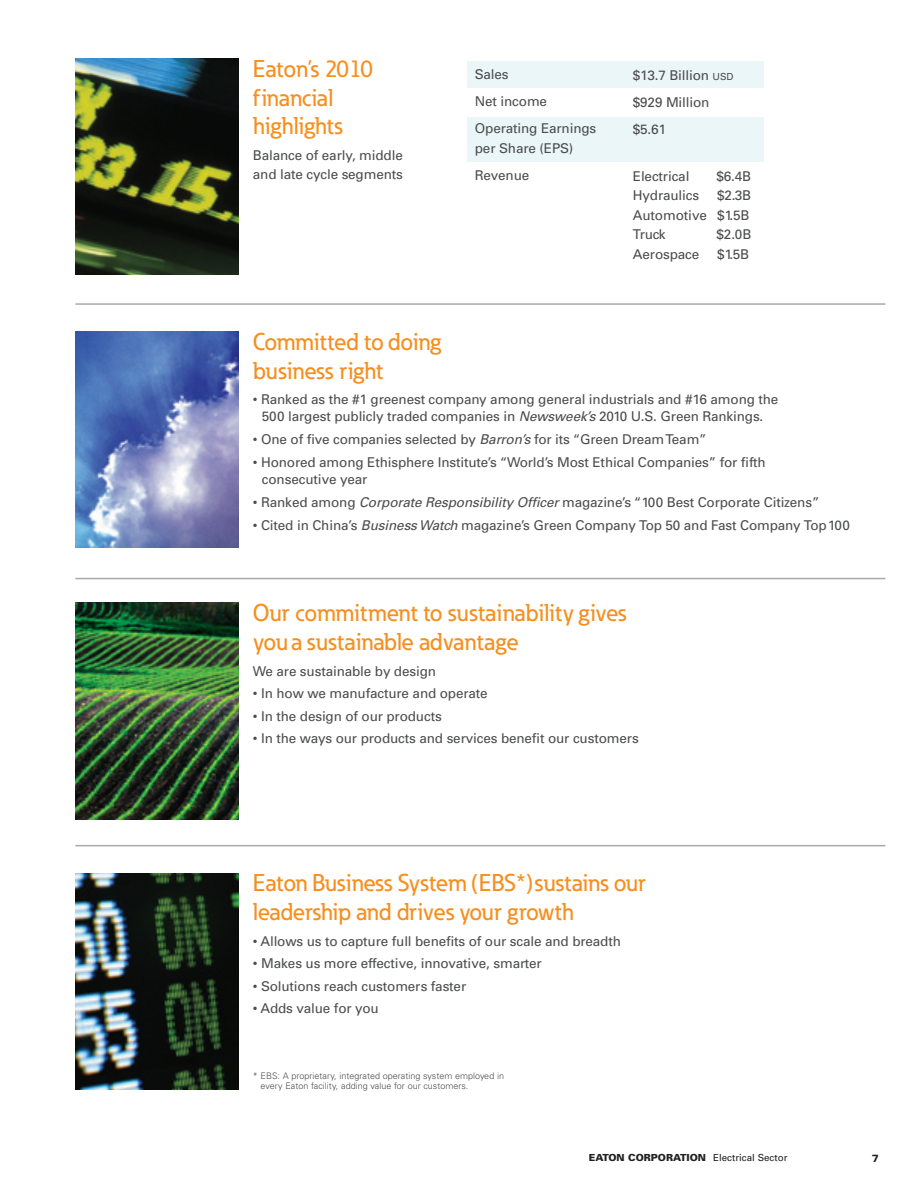
<style>
.page{position:relative;width:918px;height:1188px;background:#fff}
.page>*{position:absolute;margin:0;border:0;box-sizing:border-box;transform-origin:0 0}
.t1{font:500 24px/28.8px "Eaton";color:#f68f1e}
.t2{font:13.5px/27px "Univers";letter-spacing:-.01em;color:#4b4c4d}
.t3{font:900 10.5px "Univers";color:#231f20}
.t4{font:900 9.75px "Univers";color:#231f20}
.t5{font:300 9px/10.5px "Univers";color:#4b4c4d}
.s1{font-size:9.75px}
.s2{font-style:italic}
.s3{font-weight:400}
</style>
<div class="page">
<div style="left:468px;top:117px;width:296px;height:44px;background:#ebf6f9"></div>
<div style="left:468px;top:61px;width:296px;height:26px;background:#ebf6f9"></div>
<hr style="left:75px;top:303px;width:810px;height:2px;background:#a8a9ad">
<hr style="left:75px;top:578px;width:810px;height:1px;background:#a8a9ad">
<hr style="left:75px;top:845px;width:810px;height:1px;background:#a8a9ad">
<img style="left:75px;top:58px;width:163px;height:217px">
<img style="left:75px;top:331px;width:163px;height:217px">
<img style="left:75px;top:603px;width:163px;height:216px">
<img style="left:75px;top:873px;width:163px;height:216px">
<h1 class="t1" style="left:253px;top:54px;width:122px">Eaton’s 2010 financial highlights</h1>
<p class="t2" style="left:253px;top:145px;width:152px;line-height:19.5px">Balance of early, middle and late cycle segments</p>
<p class="t2" style="left:475px;top:61px;width:123px">Sales<br>Net income<br>Operating Earnings</p>
<p class="t2" style="left:475px;top:134px;width:100px">per Share (EPS)<br>Revenue</p>
<h1 class="t1" style="left:253px;top:327px;width:190px">Committed to doing business right</h1>
<p class="t2" style="left:633px;top:62px;width:102px">$13.7 Billion <span class="s1">USD </span>$929 Million $5.61</p>
<p class="t2" style="left:633px;top:163px;width:58px">Electrical</p>
<p class="t2" style="left:717px;top:163px;width:36px">$6.4B</p>
<p class="t2" style="left:633px;top:182px;width:68px">Hydraulics</p>
<p class="t2" style="left:633px;top:186px;width:120px;line-height:19.5px;text-align:justify;text-indent:84px">$2.3B Automotive $1.5B Truck</p>
<p class="t2" style="left:717px;top:221px;width:36px">$2.0B</p>
<p class="t2" style="left:633px;top:241px;width:68px">Aerospace</p>
<p class="t2" style="left:717px;top:241px;width:34px">$1.5B</p>
<p class="t2" style="left:253px;top:391px;width:527px;line-height:16.5px;text-align:center">• Ranked as the #1 greenest company among general industrials and #16 among the<br>500 largest publicly traded companies in <span class="s2">Newsweek’s</span> 2010 U.S. Green Rankings.</p>
<p class="t2" style="left:253px;top:426px;width:455px">• One of five companies selected by <span class="s2">Barron’s</span> for its “Green Dream Team”</p>
<p class="t2" style="left:262px;top:454px;width:505px;line-height:16.5px;text-indent:-9px">• Honored among Ethisphere Institute’s “World’s Most Ethical Companies” for fifth consecutive year</p>
<p class="t2" style="left:253px;top:489px;width:568px">• Ranked among <span class="s2">Corporate Responsibility Officer</span> magazine’s “100 Best Corporate Citizens”</p>
<p class="t2" style="left:253px;top:512px;width:598px">• Cited in China’s <span class="s2">Business Watch</span> magazine’s Green Company Top 50 and Fast Company Top 100</p>
<h1 class="t1" style="left:253px;top:598px;width:375px">Our commitment to sustainability gives you a sustainable advantage</h1>
<p class="t2" style="left:253px;top:657px;width:185px">We are sustainable by design</p>
<p class="t2" style="left:253px;top:680px;width:236px">• In how we manufacture and operate</p>
<p class="t2" style="left:253px;top:702px;width:190px">• In the design of our products</p>
<p class="t2" style="left:253px;top:725px;width:388px">• In the ways our products and services benefit our customers</p>
<h1 class="t1" style="left:253px;top:868px;width:394px">Eaton Business System (EBS*) sustains our leadership and drives your growth</h1>
<p class="t2" style="left:253px;top:928px;width:370px">• Allows us to capture full benefits of our scale and breadth</p>
<p class="t2" style="left:253px;top:950px;width:290px">• Makes us more effective, innovative, smarter</p>
<p class="t2" style="left:253px;top:973px;width:215px">• Solutions reach customers faster</p>
<p class="t2" style="left:253px;top:995px;width:128px">• Adds value for you</p>
<p class="t5" style="left:261px;top:1070px;width:245px;text-indent:-8px">* EBS: A proprietary, integrated operating system employed in every Eaton facility, adding value for our customers.</p>
<p class="t4" style="left:589px;top:1152px;width:200px">EATON CORPORATION <span class="s3">Electrical Sector</span></p>
<p class="t3" style="left:872px;top:1152px;width:9px">7</p>
</div>
